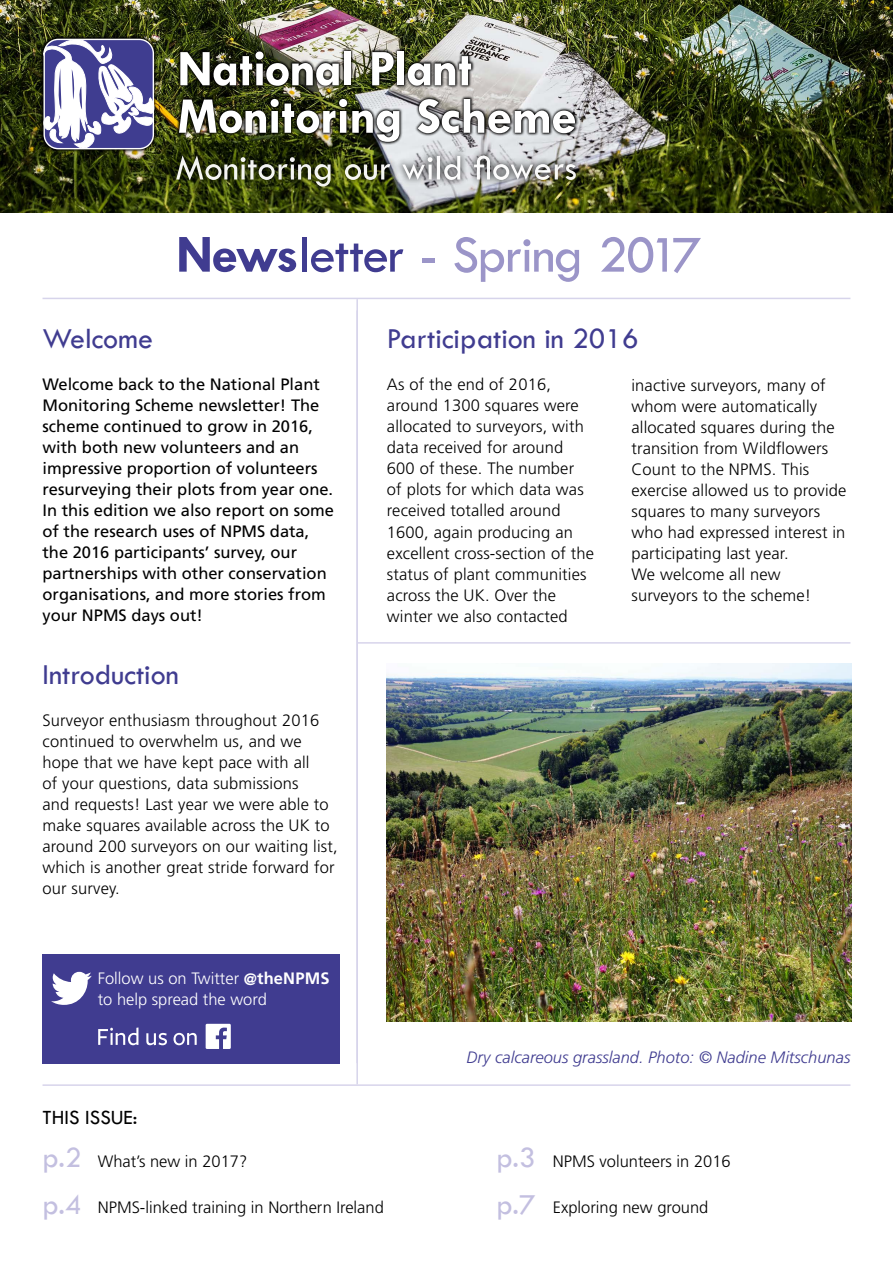
<style>
.page{position:relative;width:893px;height:1263px;background:#fff}
.page>*{position:absolute;margin:0;border:0;box-sizing:border-box;transform-origin:0 0}
.t1{font:54px "Tw Cen";letter-spacing:-.04em;color:#9b95c8}
.t2{font:30px "Tw Cen";color:#403c90}
.t3{font:30px/47px "Tw Cen";color:#c3bfe0}
.t4{font:21px "Tw Cen";color:#000}
.t5{font:300 16.5px/21px "Frutiger LT Std";letter-spacing:.01em;color:#000}
.t6{font:16.5px/21px "Frutiger LT Std";color:#000}
.t7{font:italic 300 16.5px "Frutiger LT Std";color:#403c90}
.t8{font:300 16.5px/21px "Frutiger LT Std";color:#fff}
.s1{font-weight:700;color:#403c90}
.s2{color:#403c90}
.s3{font-weight:700}
</style>
<div class="page">
<img style="left:0;top:0;width:893px;height:213px">
<img style="left:40px;top:35px;width:539px;height:118px">
<svg style="left:180px;top:51px;width:159px;height:35px"></svg>
<div style="left:344px;top:52px;width:7px;height:33px;background:#fff"></div>
<svg style="left:372px;top:52px;width:22px;height:33px"></svg>
<div style="left:398px;top:52px;width:6px;height:33px;background:#fff"></div>
<svg style="left:408px;top:56px;width:63px;height:30px"></svg>
<img style="left:179px;top:99px;width:220px;height:43px">
<svg style="left:418px;top:99px;width:157px;height:34px"></svg>
<svg style="left:44px;top:39px;width:111px;height:110px"></svg>
<div style="left:169px;top:148px;width:414px;height:46px;background:#000;opacity:.8"></div>
<img style="left:176px;top:155px;width:400px;height:32px">
<hr style="left:43px;top:298px;width:807px;height:1px;background:#d7d4eb">
<hr style="left:43px;top:1084px;width:807px;height:2px;background:#d7d4eb">
<hr style="left:356px;top:299px;width:2px;height:785px;background:#d7d4eb">
<hr style="left:357px;top:642px;width:493px;height:2px;background:#d7d4eb">
<div style="left:43px;top:954px;width:297px;height:109px;background:#403c90"></div>
<svg style="left:51px;top:972px;width:41px;height:33px"></svg>
<svg style="left:206px;top:1024px;width:25px;height:25px"></svg>
<svg style="left:98px;top:1027px;width:40px;height:18px"></svg>
<svg style="left:146px;top:1033px;width:21px;height:12px"></svg>
<svg style="left:174px;top:1033px;width:23px;height:12px"></svg>
<img style="left:387px;top:663px;width:465px;height:359px">
<h1 class="t1" style="left:176px;top:222px;width:527px"><span class="s1">News</span><span class="s2">letter</span> - Spring 2017</h1>
<h2 class="t2" style="left:43px;top:320px;width:112px">Welcome</h2>
<p class="t6" style="left:43px;top:374px;width:293px">Welcome back to the National Plant Monitoring Scheme newsletter! The scheme continued to grow in 2016, with both new volunteers and an impressive proportion of volunteers resurveying their plots from year one.<br>In this edition we also report on some of the research uses of NPMS data, the 2016 participants’ survey, our partnerships with other conservation organisations, and more stories from your NPMS days out!</p>
<h2 class="t2" style="left:43px;top:656px;width:138px">Introduction</h2>
<p class="t5" style="left:43px;top:710px;width:297px">Surveyor enthusiasm throughout 2016 continued to overwhelm us, and we hope that we have kept pace with all<br>of your questions, data submissions<br>and requests! Last year we were able to make squares available across the UK to around 200 surveyors on our waiting list, which is another great stride forward for our survey.</p>
<p class="t8" style="left:98px;top:967px;width:233px">Follow us on Twitter <span class="s3">@theNPMS </span>to help spread the word</p>
<h2 class="t2" style="left:387px;top:321px;width:253px">Participation in 2016</h2>
<p class="t5" style="left:387px;top:374px;width:209px">As of the end of 2016, around 1300 squares were allocated to surveyors, with data received for around<br>600 of these. The number<br>of plots for which data was received totalled around<br>1600, again producing an excellent cross-section of the status of plant communities across the UK. Over the winter we also contacted</p>
<p class="t5" style="left:631px;top:374px;width:217px">inactive surveyors, many of whom were automatically allocated squares during the transition from Wildflowers<br>Count to the NPMS. This exercise allowed us to provide squares to many surveyors who had expressed interest in participating last year.<br>We welcome all new surveyors to the scheme!</p>
<p class="t7" style="left:466px;top:1048px;width:385px">Dry calcareous grassland. Photo: © Nadine Mitschunas</p>
<p class="t4" style="left:43px;top:1105px;width:96px">THIS ISSUE:</p>
<h2 class="t3" style="left:43px;top:1134px;width:41px">p.2 p.4</h2>
<p class="t5" style="left:98px;top:1151px;width:151px">What’s new in 2017?</p>
<p class="t5" style="left:98px;top:1197px;width:288px">NPMS-linked training in Northern Ireland</p>
<h2 class="t3" style="left:496px;top:1134px;width:41px">p.3 p.7</h2>
<p class="t5" style="left:553px;top:1151px;width:179px">NPMS volunteers in 2016</p>
<p class="t5" style="left:553px;top:1197px;width:157px">Exploring new ground</p>
</div>
